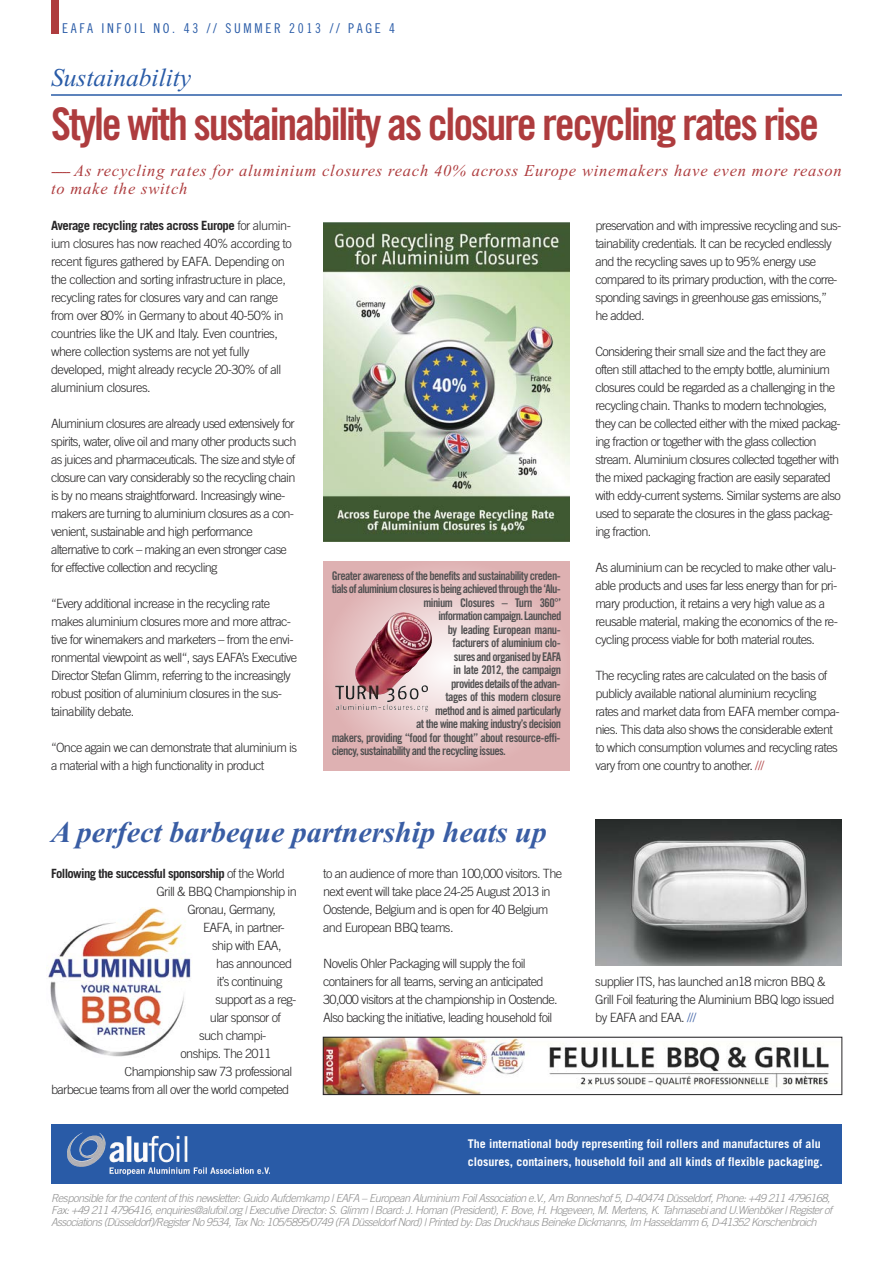
<style>
.page{position:relative;width:893px;height:1263px;background:#fff}
.page>*{position:absolute;margin:0;border:0;box-sizing:border-box;transform-origin:0 0}
.t1{font:45px "Trade Gothic Bold Cond Twenty";letter-spacing:-.05em;color:#ae3c3e}
.t2{font:italic 700 30px "Times New Roman";color:#395da4}
.t3{font:italic 25.5px "Times New Roman";color:#295ba7}
.t4{font:italic 16.5px/18px "Times New Roman";letter-spacing:.05em;color:#ae3c3e}
.t5{font:13.5px "Trade Gothic Cond Eighteen";letter-spacing:.2em;color:#295ba7}
.t6{font:300 12.75px/18px "Trade Gothic";letter-spacing:-.05em;color:#272627}
.t7{font:700 12.75px "Trade Gothic";letter-spacing:-.05em;color:#272627}
.t8{font:12px "Trade Gothic Bold Cond Twenty";letter-spacing:-.05em;color:#525152}
.t9{font:700 12px/18px "Trade Gothic";color:#fff}
.t10{font:italic 300 11.1px/12px "Trade Gothic";letter-spacing:-.05em;color:#939393}
.s1{font-size:15.75px}
.s2{font-weight:700}
.s3{font-weight:300}
.s4{color:#ae3c3e}
.s5{color:#395da4}
</style>
<div class="page">
<svg style="left:323px;top:561px;width:247px;height:209px;background:#e3c0c1"></svg>
<div style="left:51px;top:1124px;width:791px;height:60px;background:#295ba7"></div>
<div style="left:51px;top:0;width:7px;height:34px;background:#ae3c3e"></div>
<hr style="left:51px;top:94px;width:791px;height:2px;background:#295ba7">
<img style="left:67px;top:1133px;width:194px;height:41px">
<img style="left:323px;top:223px;width:247px;height:318px">
<img style="left:48px;top:908px;width:143px;height:149px">
<img style="left:325px;top:1039px;width:504px;height:54px">
<div style="left:323px;top:1037px;width:519px;height:58px;border:1px solid #272627"></div>
<img style="left:355px;top:612px;width:74px;height:59px">
<img style="left:595px;top:820px;width:247px;height:146px">
<p class="t5" style="left:62px;top:23px;width:334px">EAFA INFOIL NO. 43 // SUMMER 2013 // PAGE 4</p>
<h3 class="t3" style="left:51px;top:62px;width:142px">Sustainability</h3>
<h1 class="t1" style="left:51px;top:108px;width:770px">Style with sustainability as closure recycling rates rise</h1>
<p class="t4" style="left:51px;top:161px;width:792px"><span class="s1">-----</span> As recycling rates for aluminium closures reach 40% across Europe winemakers have even more reason to make the switch</p>
<p class="t6" style="left:51px;top:218px;width:242px"><span class="s2">Average recycling rates across Europe</span> for alumin&shy;ium closures has now reached 40% according to recent figures gathered by EAFA. Depending on the collection and sorting infrastructure in place, recycling rates for closures vary and can range from over 80% in Germany to about 40-50% in countries like the UK and Italy. Even countries, where collection systems are not yet fully developed, might already recycle 20-30% of all aluminium closures.</p>
<p class="t6" style="left:51px;top:416px;width:247px">Aluminium closures are already used extensively for spirits, water, olive oil and many other products such as juices and pharmaceuticals. The size and style of closure can vary considerably so the recycling chain is by no means straightforward. Increasingly wine&shy;makers are turning to aluminium closures as a con&shy;venient, sustainable and high performance alternative to cork – making an even stronger case for effective collection and recycling</p>
<p class="t6" style="left:51px;top:596px;width:248px">“Every additional increase in the recycling rate makes aluminium closures more and more attrac&shy;tive for winemakers and marketers – from the envi&shy;ronmental viewpoint as well“, says EAFA’s Executive Director Stefan Glimm, referring to the increasingly robust position of aluminium closures in the sus&shy;tainability debate.</p>
<p class="t6" style="left:51px;top:740px;width:248px">“Once again we can demonstrate that aluminium is a material with a high functionality in product</p>
<p class="t8" style="left:332px;top:571px;width:231px">Greater awareness of the benefits and sustainability creden-</p>
<p class="t8" style="left:332px;top:584px;width:231px">tials of aluminium closures is being achieved through the ‘Alu-</p>
<p class="t8" style="left:423px;top:598px;width:139px">minium Closures – Turn 360°’</p>
<p class="t8" style="left:439px;top:611px;width:124px">information campaign. Launched</p>
<p class="t8" style="left:448px;top:625px;width:114px">by leading European manu-</p>
<p class="t8" style="left:453px;top:638px;width:110px">facturers of aluminium clo-</p>
<p class="t8" style="left:454px;top:652px;width:109px">sures and organised by EAFA</p>
<p class="t8" style="left:454px;top:665px;width:109px">in late 2012, the campaign</p>
<p class="t8" style="left:451px;top:679px;width:111px">provides details of the advan-</p>
<p class="t8" style="left:445px;top:692px;width:117px">tages of this modern closure</p>
<p class="t8" style="left:435px;top:706px;width:128px">method and is aimed particularly</p>
<p class="t8" style="left:416px;top:719px;width:147px">at the wine making industry’s decision</p>
<p class="t8" style="left:332px;top:733px;width:230px">makers, providing “food for thought” about resource-effi-</p>
<p class="t8" style="left:332px;top:746px;width:176px">ciency, sustainability and the recycling issues.</p>
<h2 class="t2" style="left:51px;top:814px;width:497px">A perfect barbeque partnership heats up</h2>
<p class="t7" style="left:51px;top:869px;width:235px">Following the successful sponsorship <span class="s3">of the World</span></p>
<p class="t6" style="left:156px;top:884px;width:142px">Grill &amp; BBQ Championship in</p>
<p class="t6" style="left:187px;top:902px;width:90px">Gronau, Germany,</p>
<p class="t6" style="left:203px;top:920px;width:83px">EAFA, in partner-</p>
<p class="t6" style="left:212px;top:938px;width:71px">ship with EAA,</p>
<p class="t6" style="left:216px;top:956px;width:77px">has announced</p>
<p class="t6" style="left:217px;top:974px;width:67px">it’s continuing</p>
<p class="t6" style="left:215px;top:992px;width:83px">support as a reg-</p>
<p class="t6" style="left:210px;top:1010px;width:73px">ular sponsor of</p>
<p class="t6" style="left:199px;top:1028px;width:69px">such champi-</p>
<p class="t6" style="left:181px;top:1046px;width:92px">onships. The 2011</p>
<p class="t6" style="left:125px;top:1064px;width:169px">Championship saw 73 professional</p>
<p class="t6" style="left:51px;top:1082px;width:240px">barbecue teams from all over the world competed</p>
<p class="t6" style="left:323px;top:866px;width:240px">to an audience of more than 100,000 visitors. The next event will take place 24-25 August 2013 in Oostende, Belgium and is open for 40 Belgium and European BBQ teams.</p>
<p class="t6" style="left:323px;top:956px;width:236px">Novelis Ohler Packaging will supply the foil containers for all teams, serving an anticipated 30,000 visitors at the championship in Oostende.<br>Also backing the initiative, leading household foil</p>
<p class="t6" style="left:595px;top:218px;width:248px">preservation and with impressive recycling and sus&shy;tainability credentials. It can be recycled endlessly and the recycling saves up to 95% energy use compared to its primary production, with the corre&shy;sponding savings in greenhouse gas emissions,” he added.</p>
<p class="t6" style="left:595px;top:344px;width:247px">Considering their small size and the fact they are often still attached to the empty bottle, aluminium closures could be regarded as a challenging in the recycling chain. Thanks to modern technologies, they can be collected either with the mixed packag&shy;ing fraction or together with the glass collection stream. Aluminium closures collected together with the mixed packaging fraction are easily separated with eddy-current systems. Similar systems are also used to separate the closures in the glass packag&shy;ing fraction.</p>
<p class="t6" style="left:595px;top:560px;width:244px">As aluminium can be recycled to make other valu&shy;able products and uses far less energy than for pri&shy;mary production, it retains a very high value as a reusable material, making the economics of the re&shy;cycling process viable for both material routes.</p>
<p class="t6" style="left:595px;top:668px;width:246px">The recycling rates are calculated on the basis of publicly available national aluminium recycling rates and market data from EAFA member compa&shy;nies. This data also shows the considerable extent to which consumption volumes and recycling rates vary from one country to another. <span class="s4">///</span></p>
<p class="t6" style="left:595px;top:974px;width:241px">supplier ITS, has launched an18 micron BBQ &amp;<br>Grill Foil featuring the Aluminium BBQ logo issued by EAFA and EAA. <span class="s5">///</span></p>
<p class="t9" style="left:468px;top:1136px;width:357px">The international body representing foil rollers and manufactures of alu closures, containers, household foil and all kinds of flexible packaging.</p>
<p class="t10" style="left:51px;top:1193px;width:783px">Responsible for the content of this newsletter: Guido Aufdemkamp | EAFA – European Aluminium Foil Association e.V., Am Bonneshof 5, D-40474 Düsseldorf, Phone: +49 211 4796168,<br>Fax: +49 211 4796416, enquiries@alufoil.org | Executive Director: S. Glimm | Board: J. Homan (President), F. Bove, H. Hogeveen, M. Mertens, K. Tahmasebi and U.Wienböker | Register of<br>Associations (Düsseldorf)/Register No 9534, Tax No: 105/5895/0749 (FA Düsseldorf Nord) | Printed by: Das Druckhaus Beineke Dickmanns, Im Hasseldamm 6, D-41352 Korschenbroich</p>
</div>
